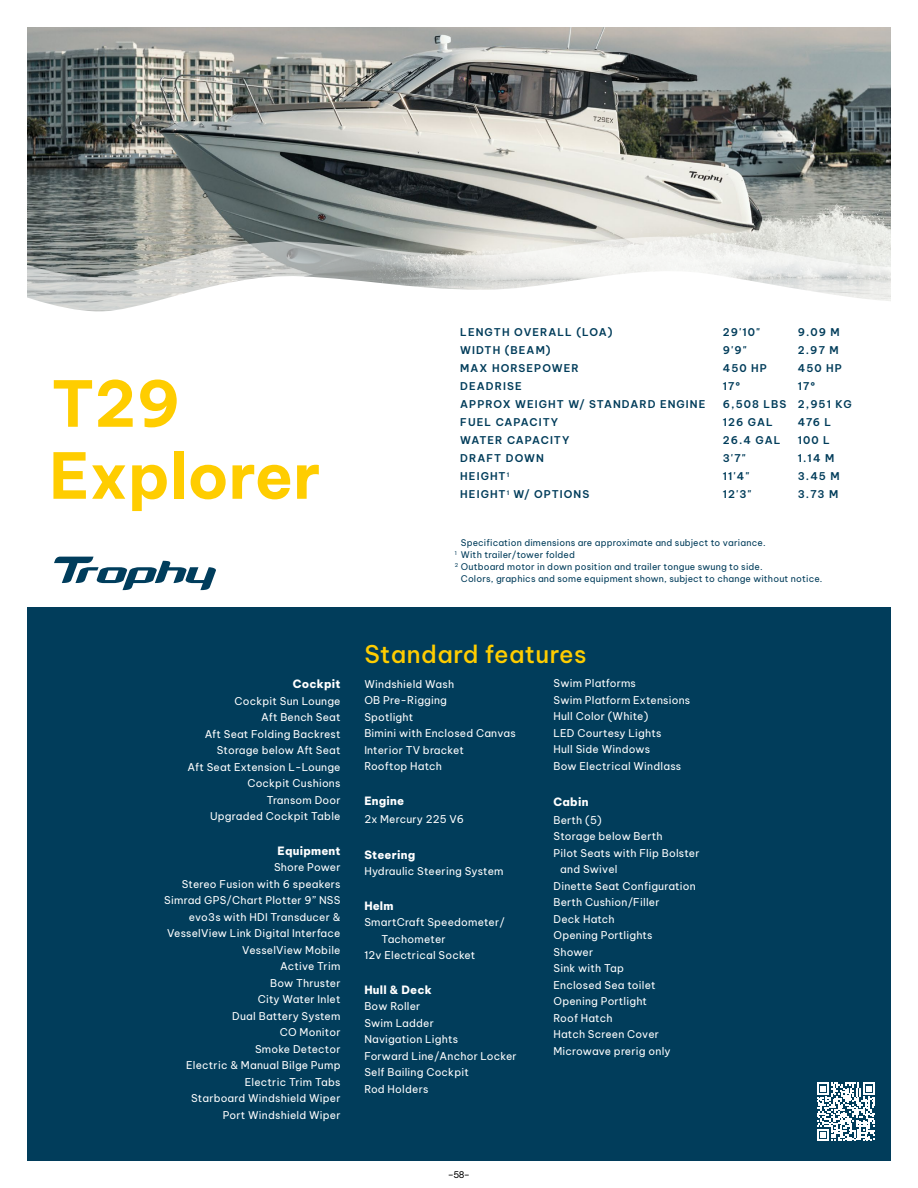
<style>
.page{position:relative;width:918px;height:1188px;background:#fff}
.page>*{position:absolute;margin:0;border:0;box-sizing:border-box;transform-origin:0 0}
.t1{font:700 63px "Be Vietnam Pro";color:#ffcd00}
.SUBHEAD_-_Y{font:500 24px "Be Vietnam Pro";letter-spacing:.02em;color:#ffcd00}
.Standard_features__flush_L{font:800 11.25px "Be Vietnam Pro";letter-spacing:.02em;color:#fff}
.Standard_features__flush_R{font:800 11.25px "Be Vietnam Pro";letter-spacing:.02em;color:#fff}
.Standard_features__flush_L-2{font:10.5px/16.5px "Be Vietnam Pro";letter-spacing:.02em;color:#fff}
.Standard_features__flush_R-2{font:10.5px/16.5px "Be Vietnam Pro";letter-spacing:.02em;color:#fff;text-align:right}
.t2{font:600 10.5px "Be Vietnam Pro";letter-spacing:.1em;color:#003c5a}
.Optional_add-ons{font:10.5px "Be Vietnam Pro";letter-spacing:.02em;color:#fff}
.SPECS_-_mouse_copy{font:9px "Be Vietnam Pro";letter-spacing:.02em;color:#003c5a}
.t3{font:9px "Be Vietnam Pro";color:#000}
</style>
<div class="page">
<div style="left:27px;top:608px;width:864px;height:553px;background:#013d5b"></div>
<img style="left:27px;top:27px;width:864px;height:210px">
<svg style="left:27px;top:237px;width:864px;height:75px"></svg>
<svg style="left:817px;top:1083px;width:58px;height:58px"></svg>
<svg style="left:54px;top:557px;width:162px;height:33px"></svg>
<p class="t1" style="left:51px;top:350px;width:131px">T29</p>
<p class="t1" style="left:49px;top:422px;width:273px">Explorer</p>
<p class="Standard_features__flush_R" style="left:293px;top:674px;width:49px">Cockpit</p>
<p class="Standard_features__flush_R-2" style="left:235px;top:692px;width:107px">Cockpit Sun Lounge</p>
<p class="Standard_features__flush_R-2" style="left:261px;top:708px;width:81px">Aft Bench Seat</p>
<p class="Standard_features__flush_R-2" style="left:205px;top:725px;width:137px">Aft Seat Folding Backrest</p>
<p class="Standard_features__flush_R-2" style="left:217px;top:741px;width:125px">Storage below Aft Seat</p>
<p class="Standard_features__flush_R-2" style="left:188px;top:758px;width:154px">Aft Seat Extension L-Lounge</p>
<p class="Standard_features__flush_R-2" style="left:247px;top:774px;width:95px">Cockpit Cushions</p>
<p class="Standard_features__flush_R-2" style="left:267px;top:791px;width:75px">Transom Door</p>
<p class="Standard_features__flush_R-2" style="left:210px;top:807px;width:132px">Upgraded Cockpit Table</p>
<p class="Standard_features__flush_R" style="left:278px;top:841px;width:64px">Equipment</p>
<p class="Standard_features__flush_R-2" style="left:274px;top:858px;width:68px">Shore Power</p>
<p class="Standard_features__flush_R-2" style="left:182px;top:875px;width:160px">Stereo Fusion with 6 speakers</p>
<p class="Standard_features__flush_R-2" style="left:164px;top:891px;width:178px">Simrad GPS/Chart Plotter 9” NSS evo3s with HDI Transducer &amp;<br>VesselView Link Digital Interface</p>
<p class="Standard_features__flush_R-2" style="left:242px;top:941px;width:100px">VesselView Mobile</p>
<p class="Standard_features__flush_R-2" style="left:280px;top:957px;width:62px">Active Trim</p>
<p class="Standard_features__flush_R-2" style="left:270px;top:974px;width:72px">Bow Thruster</p>
<p class="Standard_features__flush_R-2" style="left:258px;top:990px;width:84px">City Water Inlet</p>
<p class="Standard_features__flush_R-2" style="left:232px;top:1007px;width:110px">Dual Battery System</p>
<p class="Standard_features__flush_R-2" style="left:280px;top:1023px;width:62px">CO Monitor</p>
<p class="Standard_features__flush_R-2" style="left:255px;top:1040px;width:87px">Smoke Detector</p>
<p class="Standard_features__flush_R-2" style="left:186px;top:1056px;width:156px">Electric &amp; Manual Bilge Pump</p>
<p class="Standard_features__flush_R-2" style="left:245px;top:1073px;width:97px">Electric Trim Tabs</p>
<p class="Standard_features__flush_R-2" style="left:191px;top:1089px;width:151px">Starboard Windshield Wiper</p>
<p class="Standard_features__flush_R-2" style="left:223px;top:1106px;width:119px">Port Windshield Wiper</p>
<p class="t2" style="left:460px;top:323px;width:154px">LENGTH OVERALL (LOA)</p>
<p class="t2" style="left:723px;top:323px;width:39px">29'10"</p>
<p class="t2" style="left:798px;top:323px;width:44px">9.09 M</p>
<p class="t2" style="left:460px;top:341px;width:92px">WIDTH (BEAM)</p>
<p class="t2" style="left:723px;top:341px;width:25px">9'9"</p>
<p class="t2" style="left:798px;top:341px;width:42px">2.97 M</p>
<p class="t2" style="left:460px;top:359px;width:120px">MAX HORSEPOWER</p>
<p class="t2" style="left:723px;top:359px;width:46px">450 HP</p>
<p class="t2" style="left:798px;top:359px;width:46px">450 HP</p>
<p class="t2" style="left:460px;top:377px;width:63px">DEADRISE</p>
<p class="t2" style="left:723px;top:377px;width:19px">17º</p>
<p class="t2" style="left:798px;top:377px;width:19px">17º</p>
<p class="t2" style="left:460px;top:395px;width:247px">APPROX WEIGHT W/ STANDARD ENGINE</p>
<p class="t2" style="left:723px;top:395px;width:130px">6,508 LBS 2,951 KG</p>
<p class="t2" style="left:460px;top:413px;width:99px">FUEL CAPACITY</p>
<p class="t2" style="left:723px;top:413px;width:52px">126 GAL</p>
<p class="t2" style="left:798px;top:413px;width:35px">476 L</p>
<p class="t2" style="left:460px;top:431px;width:111px">WATER CAPACITY</p>
<p class="t2" style="left:723px;top:431px;width:59px">26.4 GAL</p>
<p class="t2" style="left:798px;top:431px;width:34px">100 L</p>
<p class="t2" style="left:460px;top:449px;width:85px">DRAFT DOWN</p>
<p class="t2" style="left:723px;top:449px;width:24px">3'7"</p>
<p class="t2" style="left:798px;top:449px;width:38px">1.14 M</p>
<p class="t2" style="left:460px;top:467px;width:51px">HEIGHT<sup>1</sup></p>
<p class="t2" style="left:723px;top:467px;width:28px">11'4"</p>
<p class="t2" style="left:798px;top:467px;width:43px">3.45 M</p>
<p class="t2" style="left:460px;top:485px;width:130px">HEIGHT<sup>1</sup> W/ OPTIONS</p>
<p class="t2" style="left:723px;top:485px;width:30px">12'3"</p>
<p class="t2" style="left:798px;top:485px;width:42px">3.73 M</p>
<p class="SPECS_-_mouse_copy" style="left:461px;top:536px;width:306px">Specification dimensions are approximate and subject to variance.</p>
<p class="SPECS_-_mouse_copy" style="left:455px;top:548px;width:122px"><sup>1</sup> With trailer/tower folded</p>
<p class="SPECS_-_mouse_copy" style="left:455px;top:560px;width:309px"><sup>2</sup> Outboard motor in down position and trailer tongue swung to side.</p>
<p class="SPECS_-_mouse_copy" style="left:461px;top:572px;width:363px">Colors, graphics and some equipment shown, subject to change without notice.</p>
<p class="SUBHEAD_-_Y" style="left:364px;top:634px;width:224px">Standard features</p>
<p class="Standard_features__flush_R-2" style="left:364px;top:674px;width:91px">Windshield Wash</p>
<p class="Standard_features__flush_R-2" style="left:364px;top:691px;width:84px">OB Pre-Rigging</p>
<p class="Standard_features__flush_R-2" style="left:364px;top:707px;width:50px">Spotlight</p>
<p class="Standard_features__flush_L-2" style="left:364px;top:724px;width:153px">Bimini with Enclosed Canvas</p>
<p class="Standard_features__flush_L-2" style="left:364px;top:740px;width:101px">Interior TV bracket</p>
<p class="Standard_features__flush_L-2" style="left:364px;top:757px;width:79px">Rooftop Hatch</p>
<p class="Standard_features__flush_L" style="left:364px;top:791px;width:41px">Engine</p>
<p class="Standard_features__flush_L-2" style="left:364px;top:809px;width:101px">2x Mercury 225 V6</p>
<p class="Standard_features__flush_R" style="left:364px;top:845px;width:52px">Steering</p>
<p class="Standard_features__flush_R-2" style="left:364px;top:862px;width:141px">Hydraulic Steering System</p>
<p class="Standard_features__flush_L" style="left:364px;top:896px;width:31px">Helm</p>
<p class="Standard_features__flush_L-2" style="left:382px;top:913px;width:125px;text-indent:-17px">SmartCraft Speedometer/<br>Tachometer</p>
<p class="Standard_features__flush_L-2" style="left:364px;top:946px;width:113px">12v Electrical Socket</p>
<p class="Standard_features__flush_L" style="left:364px;top:980px;width:69px">Hull &amp; Deck</p>
<p class="Standard_features__flush_L-2" style="left:364px;top:997px;width:58px">Bow Roller</p>
<p class="Standard_features__flush_L-2" style="left:364px;top:1013px;width:71px">Swim Ladder</p>
<p class="Standard_features__flush_L-2" style="left:364px;top:1030px;width:95px">Navigation Lights</p>
<p class="Standard_features__flush_L-2" style="left:364px;top:1046px;width:154px">Forward Line/Anchor Locker</p>
<p class="Standard_features__flush_L-2" style="left:364px;top:1063px;width:106px">Self Bailing Cockpit</p>
<p class="Standard_features__flush_L-2" style="left:364px;top:1079px;width:65px">Rod Holders</p>
<p class="t3" style="left:448px;top:1167px;width:24px">–58–</p>
<p class="Standard_features__flush_L-2" style="left:554px;top:674px;width:84px">Swim Platforms</p>
<p class="Standard_features__flush_L-2" style="left:554px;top:690px;width:138px">Swim Platform Extensions</p>
<p class="Standard_features__flush_L-2" style="left:554px;top:707px;width:96px">Hull Color (White)</p>
<p class="Standard_features__flush_L-2" style="left:554px;top:723px;width:109px">LED Courtesy Lights</p>
<p class="Standard_features__flush_L-2" style="left:554px;top:740px;width:98px">Hull Side Windows</p>
<p class="Optional_add-ons" style="left:554px;top:757px;width:129px">Bow Electrical Windlass</p>
<p class="Standard_features__flush_L" style="left:554px;top:792px;width:37px">Cabin</p>
<p class="Standard_features__flush_L-2" style="left:554px;top:810px;width:50px">Berth (5)</p>
<p class="Standard_features__flush_L-2" style="left:554px;top:827px;width:111px">Storage below Berth</p>
<p class="Standard_features__flush_L-2" style="left:560px;top:843px;width:141px;text-indent:-7px">Pilot Seats with Flip Bolster and Swivel</p>
<p class="Standard_features__flush_L-2" style="left:554px;top:876px;width:144px">Dinette Seat Configuration</p>
<p class="Standard_features__flush_L-2" style="left:554px;top:893px;width:108px">Berth Cushion/Filler</p>
<p class="Standard_features__flush_L-2" style="left:554px;top:909px;width:63px">Deck Hatch</p>
<p class="Standard_features__flush_L-2" style="left:554px;top:926px;width:101px">Opening Portlights</p>
<p class="Standard_features__flush_L-2" style="left:554px;top:942px;width:41px">Shower</p>
<p class="Standard_features__flush_L-2" style="left:554px;top:959px;width:72px">Sink with Tap</p>
<p class="Standard_features__flush_L-2" style="left:554px;top:975px;width:104px">Enclosed Sea toilet</p>
<p class="Standard_features__flush_L-2" style="left:554px;top:992px;width:95px">Opening Portlight</p>
<p class="Standard_features__flush_L-2" style="left:554px;top:1008px;width:61px">Roof Hatch</p>
<p class="Standard_features__flush_L-2" style="left:554px;top:1025px;width:107px">Hatch Screen Cover</p>
<p class="Standard_features__flush_L-2" style="left:554px;top:1041px;width:119px">Microwave prerig only</p>
</div>
